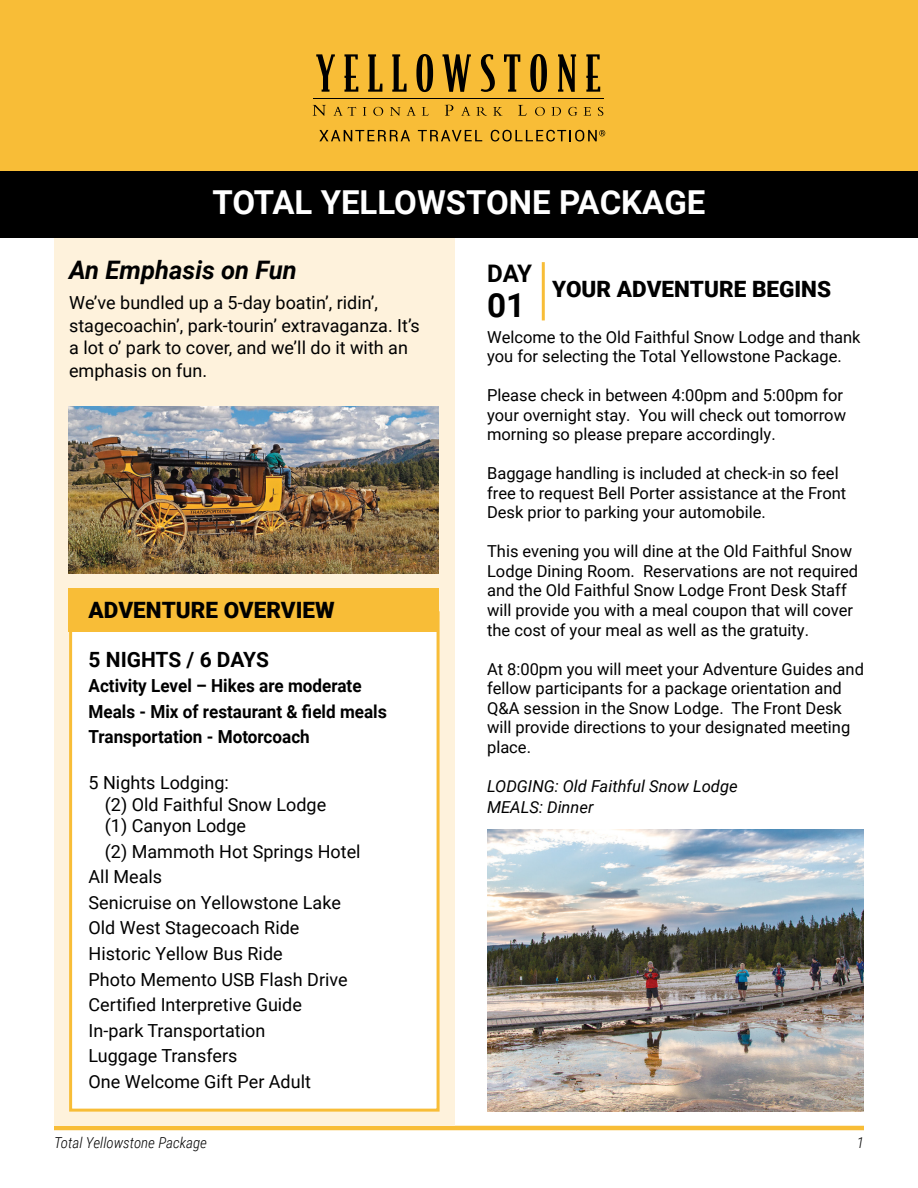
<style>
.page{position:relative;width:918px;height:1188px;background:#fff}
.page>*{position:absolute;margin:0;border:0;box-sizing:border-box;transform-origin:0 0}
.t1{font:700 33.3px "Roboto";color:#000}
.t2{font:700 33px "Roboto";color:#fff}
.t3{font:italic 700 25.5px "Roboto";color:#000}
.t4{font:700 24.15px "Roboto";color:#000}
.t5{font:900 22.5px "Roboto";color:#000}
.t6{font:700 21px "Roboto";letter-spacing:-.005em;color:#000}
.t7{font:18px/25.5px "Roboto";color:#000}
.t8{font:700 18px/25.5px "Roboto";color:#000;scale:.95 1}
.t9{font:16.5px/19.5px "Roboto";color:#000}
.t10{font:italic 16.5px/21px "Roboto";color:#000}
.t11{font:italic 300 15px "Roboto Condensed";color:#000}
</style>
<div class="page">
<hr style="left:54px;top:1126px;width:810px;height:4px;background:#f8bd37">
<div style="left:54px;top:232px;width:401px;height:893px;background:#fef2dc"></div>
<div style="left:69px;top:611px;width:371px;height:501px;background:#fff;border:3px solid #f8bd37"></div>
<img style="left:69px;top:406px;width:370px;height:168px">
<div style="left:68px;top:589px;width:370px;height:43px;background:#f8bd37"></div>
<div style="left:0;top:171px;width:918px;height:67px;background:#000"></div>
<div style="left:0;top:0;width:918px;height:171px;background:#f8bd37"></div>
<svg style="left:316px;top:54px;width:19px;height:38px"></svg>
<svg style="left:344px;top:54px;width:14px;height:38px"></svg>
<svg style="left:368px;top:54px;width:14px;height:38px"></svg>
<svg style="left:392px;top:54px;width:15px;height:38px"></svg>
<svg style="left:416px;top:54px;width:17px;height:38px"></svg>
<svg style="left:443px;top:54px;width:28px;height:38px"></svg>
<svg style="left:481px;top:54px;width:14px;height:38px"></svg>
<svg style="left:504px;top:54px;width:16px;height:38px"></svg>
<svg style="left:530px;top:54px;width:17px;height:38px"></svg>
<svg style="left:558px;top:54px;width:18px;height:38px"></svg>
<svg style="left:586px;top:54px;width:14px;height:38px"></svg>
<svg style="left:313px;top:105px;width:13px;height:11px"></svg>
<svg style="left:333px;top:107px;width:23px;height:9px"></svg>
<svg style="left:363px;top:107px;width:3px;height:9px"></svg>
<svg style="left:373px;top:107px;width:10px;height:9px"></svg>
<svg style="left:390px;top:107px;width:11px;height:9px"></svg>
<svg style="left:407px;top:107px;width:9px;height:9px"></svg>
<svg style="left:422px;top:107px;width:7px;height:9px"></svg>
<svg style="left:445px;top:105px;width:8px;height:11px"></svg>
<svg style="left:461px;top:107px;width:9px;height:9px"></svg>
<svg style="left:476px;top:107px;width:11px;height:9px"></svg>
<svg style="left:493px;top:107px;width:10px;height:9px"></svg>
<svg style="left:518px;top:105px;width:9px;height:11px"></svg>
<svg style="left:535px;top:107px;width:10px;height:9px"></svg>
<svg style="left:552px;top:107px;width:9px;height:9px"></svg>
<svg style="left:568px;top:107px;width:9px;height:9px"></svg>
<svg style="left:583px;top:107px;width:8px;height:9px"></svg>
<svg style="left:598px;top:107px;width:5px;height:9px"></svg>
<hr style="left:313px;top:98px;width:290px;height:1px;background:#000">
<svg style="left:319px;top:130px;width:91px;height:11px"></svg>
<svg style="left:418px;top:130px;width:64px;height:11px"></svg>
<svg style="left:491px;top:130px;width:114px;height:12px"></svg>
<hr style="left:542px;top:262px;width:3px;height:58px;background:#f8bd37">
<img style="left:487px;top:830px;width:377px;height:281px">
<h2 class="t2" style="left:213px;top:179px;width:495px">TOTAL YELLOWSTONE PACKAGE</h2>
<h3 class="t3" style="left:69px;top:253px;width:229px">An Emphasis on Fun</h3>
<p class="t7" style="left:69px;top:291px;width:352px;line-height:22.5px">We’ve bundled up a 5-day boatin’, ridin’, stagecoachin’, park-tourin’ extravaganza. It’s a lot o’ park to cover, and we’ll do it with an emphasis on fun.</p>
<h3 class="t5" style="left:89px;top:594px;width:248px">ADVENTURE OVERVIEW</h3>
<p class="t6" style="left:89px;top:645px;width:182px">5 NIGHTS / 6 DAYS</p>
<p class="t8" style="left:89px;top:673px;width:316px">Activity Level – Hikes are moderate<br>Meals - Mix of restaurant &amp; field meals<br>Transportation - Motorcoach</p>
<p class="t7" style="left:105px;top:771px;width:223px;line-height:21.6px;text-indent:-16px">5 Nights Lodging:<br>(2) Old Faithful Snow Lodge (1) Canyon Lodge</p>
<p class="t7" style="left:89px;top:838px;width:274px;text-indent:16px">(2) Mammoth Hot Springs Hotel<br>All Meals<br>Senicruise on Yellowstone Lake<br>Old West Stagecoach Ride<br>Historic Yellow Bus Ride<br>Photo Memento USB Flash Drive<br>Certified Interpretive Guide<br>In-park Transportation<br>Luggage Transfers<br>One Welcome Gift Per Adult</p>
<h3 class="t4" style="left:487px;top:256px;width:47px">DAY</h3>
<h1 class="t1" style="left:487px;top:282px;width:40px">01</h1>
<h3 class="t5" style="left:552px;top:273px;width:280px">YOUR ADVENTURE BEGINS</h3>
<p class="t9" style="left:487px;top:327px;width:375px">Welcome to the Old Faithful Snow Lodge and thank you for selecting the Total Yellowstone Package.</p>
<p class="t9" style="left:487px;top:385px;width:361px">Please check in between 4:00pm and 5:00pm for your overnight stay. You will check out tomorrow morning so please prepare accordingly.</p>
<p class="t9" style="left:487px;top:463px;width:361px">Baggage handling is included at check-in so feel free to request Bell Porter assistance at the Front<br>Desk prior to parking your automobile.</p>
<p class="t9" style="left:487px;top:541px;width:373px">This evening you will dine at the Old Faithful Snow Lodge Dining Room. Reservations are not required and the Old Faithful Snow Lodge Front Desk Staff will provide you with a meal coupon that will cover the cost of your meal as well as the gratuity.</p>
<p class="t9" style="left:487px;top:658px;width:378px">At 8:00pm you will meet your Adventure Guides and fellow participants for a package orientation and Q&amp;A session in the Snow Lodge. The Front Desk will provide directions to your designated meeting place.</p>
<p class="t10" style="left:487px;top:775px;width:252px">LODGING: Old Faithful Snow Lodge<br>MEALS: Dinner</p>
<p class="t11" style="left:54px;top:1132px;width:154px">Total Yellowstone Package</p>
<p class="t11" style="left:857px;top:1132px;width:9px">1</p>
</div>
